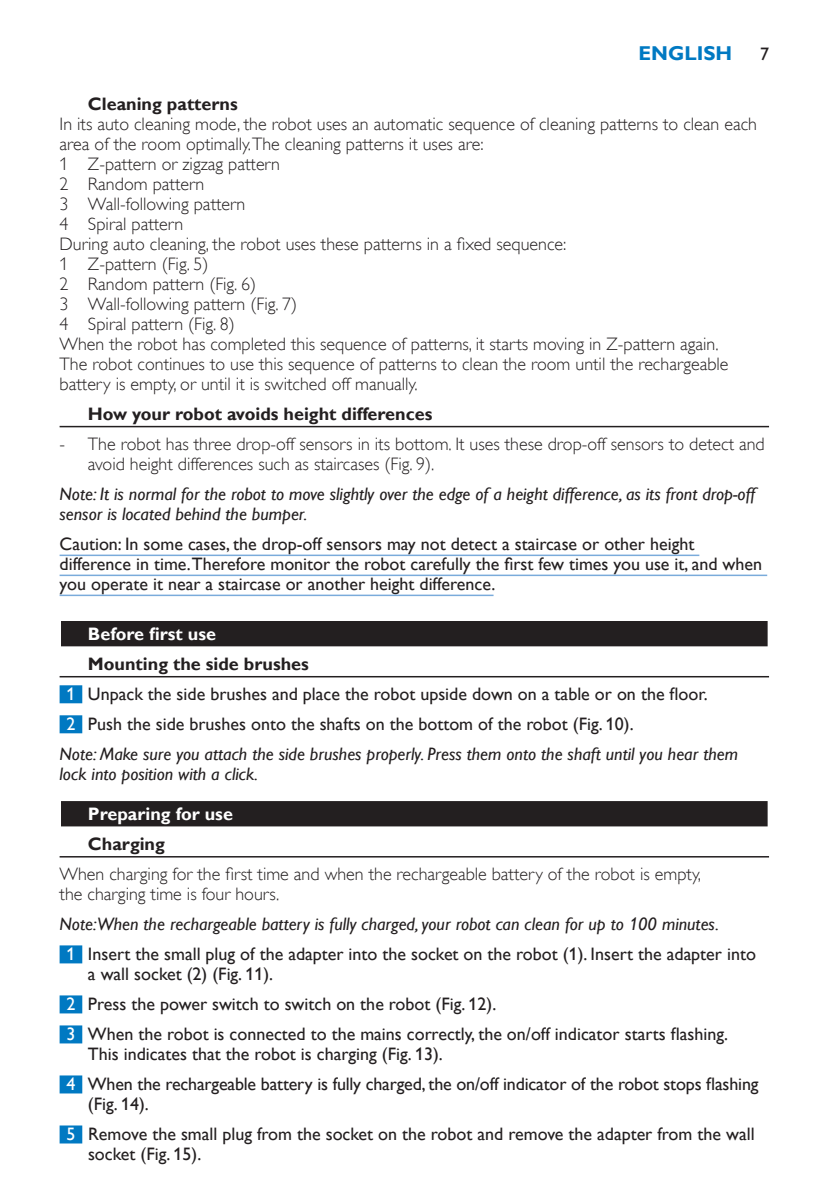
<style>
.page{position:relative;width:840px;height:1191px;background:#fff}
.page>*{position:absolute;margin:0;border:0;box-sizing:border-box;transform-origin:0 0}
.t1{font:700 20px "Gill Sans Alt One WGL";color:#0079c2}
.t2{font:18px/20px "Gill Sans Alt One WGL Light";color:#231f20}
.t3{font:18px/30px "Gill Sans Alt One WGL";color:#231f20}
.t4{font:italic 18px/20px "Gill Sans Alt One WGL";color:#231f20}
.t5{font:700 18px "Gill Sans Alt One WGL";color:#231f20}
.t6{font:700 18px "Gill Sans Alt One WGL";color:#fff}
.s1{color:#fff}
.s2{font-style:normal;color:#fff}
.s3{font-style:normal}
</style>
<div class="page">
<hr style="left:60px;top:426px;width:708px;height:1px;background:#231f20">
<hr style="left:60px;top:554px;width:639px;height:2px;background:#7aabdb">
<hr style="left:60px;top:574px;width:706px;height:2px;background:#7aabdb">
<hr style="left:60px;top:594px;width:433px;height:2px;background:#7aabdb">
<div style="left:60px;top:620px;width:708px;height:28px;background:#b1afb0"></div>
<div style="left:61px;top:621px;width:706px;height:25px;background:#231f20"></div>
<hr style="left:60px;top:676px;width:708px;height:1px;background:#231f20">
<div style="left:60px;top:685px;width:22px;height:18px;background:#0079c2"></div>
<div style="left:60px;top:715px;width:22px;height:18px;background:#0079c2"></div>
<div style="left:60px;top:800px;width:708px;height:28px;background:#9f9d9d"></div>
<div style="left:61px;top:801px;width:706px;height:25px;background:#231f20"></div>
<hr style="left:60px;top:856px;width:708px;height:1px;background:#231f20">
<div style="left:60px;top:945px;width:22px;height:18px;background:#0079c2"></div>
<div style="left:60px;top:995px;width:22px;height:18px;background:#0079c2"></div>
<div style="left:60px;top:1025px;width:22px;height:18px;background:#0079c2"></div>
<div style="left:60px;top:1075px;width:22px;height:18px;background:#0079c2"></div>
<div style="left:60px;top:1125px;width:22px;height:18px;background:#0079c2"></div>
<p class="t1" style="left:638px;top:40px;width:95px">ENGLISH</p>
<p class="t3" style="left:759px;top:39px;width:10px">7</p>
<p class="t5" style="left:88px;top:92px;width:151px">Cleaning patterns</p>
<p class="t2" style="left:60px;top:114px;width:698px">In its auto cleaning mode, the robot uses an automatic sequence of cleaning patterns to clean each area of the room optimally.The cleaning patterns it uses are:<br>1 Z-pattern or zigzag pattern<br>2 Random pattern<br>3 Wall-following pattern<br>4 Spiral pattern<br>During auto cleaning, the robot uses these patterns in a fixed sequence:<br>1 Z-pattern (Fig. 5)<br>2 Random pattern (Fig. 6)<br>3 Wall-following pattern (Fig. 7)<br>4 Spiral pattern (Fig. 8)<br>When the robot has completed this sequence of patterns, it starts moving in Z-pattern again.<br>The robot continues to use this sequence of patterns to clean the room until the rechargeable battery is empty, or until it is switched off manually.</p>
<p class="t5" style="left:88px;top:402px;width:346px">How your robot avoids height differences</p>
<p class="t2" style="left:88px;top:434px;width:678px;text-indent:-28px">- The robot has three drop-off sensors in its bottom. It uses these drop-off sensors to detect and avoid height differences such as staircases (Fig. 9).</p>
<p class="t4" style="left:60px;top:484px;width:697px">Note: It is normal for the robot to move slightly over the edge of a height difference, as its front drop-off sensor is located behind the bumper.</p>
<p class="t3" style="left:60px;top:534px;width:703px;line-height:20px">Caution: In some cases, the drop-off sensors may not detect a staircase or other height difference in time.Therefore monitor the robot carefully the first few times you use it, and when you operate it near a staircase or another height difference.</p>
<p class="t6" style="left:88px;top:622px;width:129px">Before first use</p>
<p class="t5" style="left:88px;top:652px;width:222px">Mounting the side brushes</p>
<p class="t3" style="left:66px;top:679px;width:642px"><span class="s1">1</span> Unpack the side brushes and place the robot upside down on a table or on the floor.</p>
<p class="t3" style="left:66px;top:709px;width:568px"><span class="s1">2</span> Push the side brushes onto the shafts on the bottom of the robot (Fig. 10).</p>
<p class="t4" style="left:60px;top:744px;width:679px">Note: Make sure you attach the side brushes properly. Press them onto the shaft until you hear them</p>
<p class="t4" style="left:60px;top:764px;width:200px">lock into position with a click.</p>
<p class="t6" style="left:88px;top:802px;width:146px">Preparing for use</p>
<p class="t5" style="left:88px;top:832px;width:78px">Charging</p>
<p class="t2" style="left:60px;top:864px;width:642px">When charging for the first time and when the rechargeable battery of the robot is empty, the charging time is four hours.</p>
<p class="t4" style="left:66px;top:909px;width:690px;line-height:30px;text-indent:-7px">Note:When the rechargeable battery is fully charged, your robot can clean for up to 100 minutes.<br><span class="s2">1</span> <span class="s3">Insert the small plug of the adapter into the socket on the robot (1). Insert the adapter into</span></p>
<p class="t3" style="left:66px;top:959px;width:662px;text-indent:22px">a wall socket (2) (Fig. 11).<br><span class="s1">2</span> Press the power switch to switch on the robot (Fig. 12).<br><span class="s1">3</span> When the robot is connected to the mains correctly, the on/off indicator starts flashing.</p>
<p class="t3" style="left:66px;top:1039px;width:693px;text-indent:22px">This indicates that the robot is charging (Fig. 13).<br><span class="s1">4</span> When the rechargeable battery is fully charged, the on/off indicator of the robot stops flashing</p>
<p class="t3" style="left:66px;top:1089px;width:689px;text-indent:21px">(Fig. 14).<br><span class="s1">5</span> Remove the small plug from the socket on the robot and remove the adapter from the wall</p>
<p class="t3" style="left:88px;top:1139px;width:115px">socket (Fig. 15).</p>
</div>
